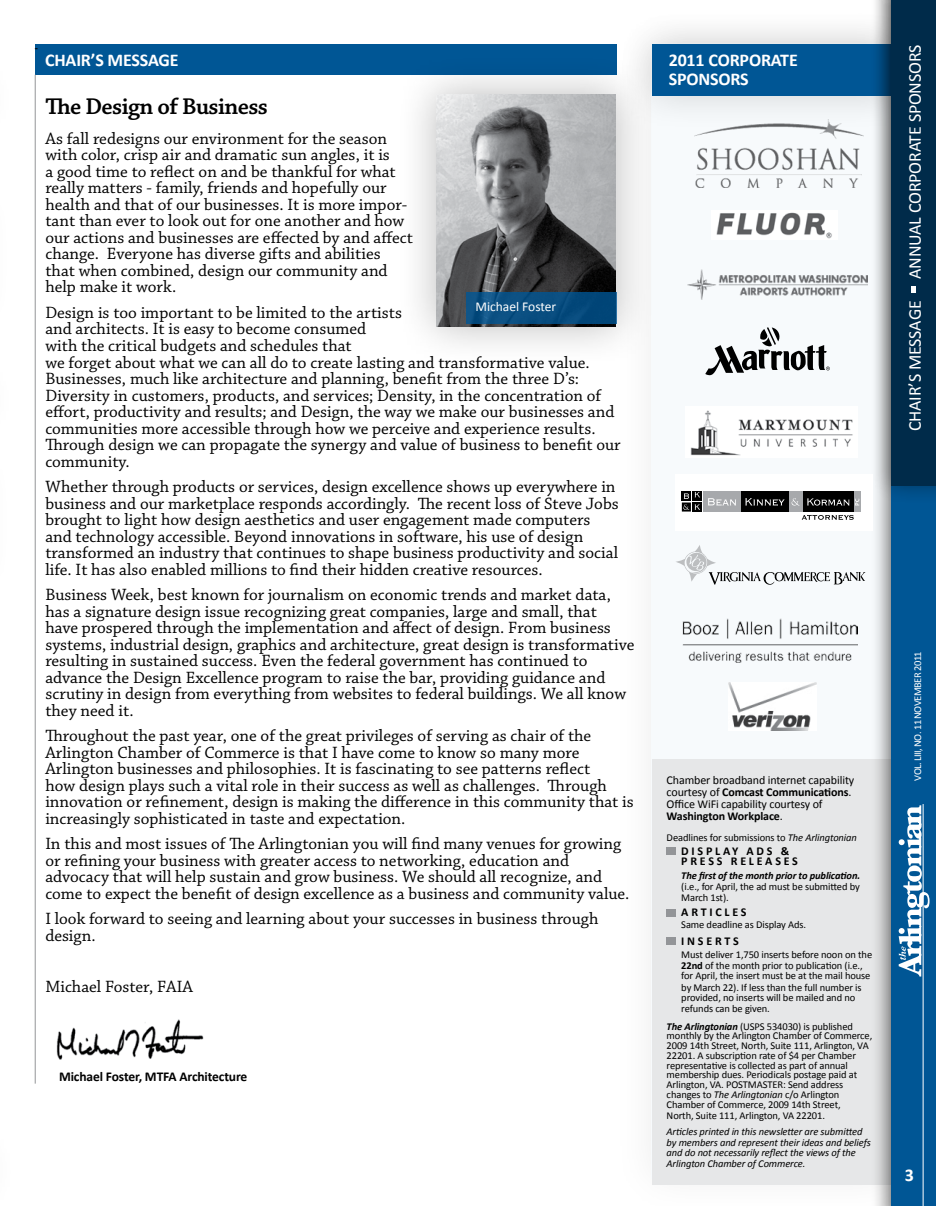
<style>
.page{position:relative;width:936px;height:1206px;background:#fff}
.page>*{position:absolute;margin:0;border:0;box-sizing:border-box;transform-origin:0 0}
.t1{font:600 24px "Chaparral Pro";letter-spacing:-.025em;color:#000}
.t2{font:18px "Calibri";letter-spacing:-.01em;color:#fff}
.t3{font:700 18px/19.5px "Calibri";letter-spacing:-.01em;color:#fff}
.t4{font:17.25px/16.5px "Chaparral Pro";color:#000}
.t5{font:700 13.5px "Calibri";letter-spacing:-.01em;color:#000}
.t6{font:13.5px "Calibri";color:#fff}
.t7{font:12px/12px "Calibri";letter-spacing:-.01em;color:#000}
.t8{font:700 12px/10.5px "Calibri";letter-spacing:.23em;color:#000}
.t9{font:10.5px/9.8px "Calibri";letter-spacing:-.01em;color:#000}
.t10{font:italic 10.5px/10.5px "Calibri";letter-spacing:-.01em;color:#000}
.t11{font:italic 700 10.5px "Calibri";letter-spacing:-.01em;color:#000}
.t12{font:10.5px "Calibri";letter-spacing:-.05em;color:#fff}
.t13{font:700 10.5px "Calibri";color:#000}
.s1{font-weight:700}
.s2{font-style:italic}
.s3{font-weight:700;font-style:italic}
</style>
<div class="page">
<div style="left:650px;top:43px;width:241px;height:1136px;background:#f7fafc"></div>
<div style="left:652px;top:760px;width:259px;height:425px;background:#e6e7e8"></div>
<div style="left:615px;top:8px;width:313px;height:124px;background:#000;opacity:.15"></div>
<div style="left:652px;top:45px;width:240px;height:51px;background:#005695"></div>
<div style="left:35px;top:45px;width:581px;height:30px;background:#005695"></div>
<div style="left:870px;top:0;width:65px;height:1206px;background:#000;opacity:.75"></div>
<div style="left:890px;top:0;width:45px;height:1206px;background:#005695"></div>
<svg style="left:898px;top:805px;width:31px;height:171px"></svg>
<hr style="left:922px;top:804px;width:1px;height:402px;background:#fff">
<div style="left:870px;top:0;width:65px;height:506px;background:#000;opacity:.75"></div>
<div style="left:891px;top:0;width:44px;height:486px;background:#002b4a"></div>
<svg style="left:911px;top:287px;width:4px;height:6px"></svg>
<div style="left:396px;top:54px;width:259px;height:313px;background:#000;opacity:.27"></div>
<img style="left:436px;top:94px;width:179px;height:232px">
<div style="left:466px;top:293px;width:150px;height:31px;background:#094e80"></div>
<div style="left:675px;top:474px;width:197px;height:57px;background:#fff"></div>
<div style="left:703px;top:491px;width:38px;height:21px;background:#a7a9ac"></div>
<div style="left:788px;top:491px;width:15px;height:21px;background:#a7a9ac"></div>
<div style="left:853px;top:491px;width:7px;height:21px;background:#a7a9ac"></div>
<div style="left:681px;top:491px;width:9px;height:10px;background:#000"></div>
<div style="left:741px;top:491px;width:47px;height:21px;background:#000"></div>
<div style="left:802px;top:491px;width:51px;height:21px;background:#000"></div>
<div style="left:692px;top:502px;width:9px;height:10px;background:#000"></div>
<div style="left:692px;top:491px;width:9px;height:10px;background:#000"></div>
<div style="left:681px;top:502px;width:9px;height:10px;background:#000"></div>
<svg style="left:683px;top:492px;width:17px;height:18px"></svg>
<svg style="left:708px;top:498px;width:28px;height:8px"></svg>
<svg style="left:745px;top:498px;width:39px;height:8px"></svg>
<svg style="left:791px;top:498px;width:8px;height:8px"></svg>
<svg style="left:807px;top:498px;width:52px;height:8px"></svg>
<svg style="left:801px;top:515px;width:52px;height:5px"></svg>
<img style="left:716px;top:212px;width:116px;height:27px">
<img style="left:690px;top:410px;width:163px;height:46px">
<svg style="left:705px;top:327px;width:124px;height:48px"></svg>
<div style="left:666px;top:847px;width:9px;height:8px;background:#939598"></div>
<div style="left:666px;top:909px;width:9px;height:7px;background:#939598"></div>
<div style="left:666px;top:937px;width:9px;height:8px;background:#939598"></div>
<svg style="left:676px;top:545px;width:189px;height:40px"></svg>
<img style="left:728px;top:682px;width:88px;height:49px">
<img style="left:687px;top:270px;width:180px;height:29px">
<img style="left:56px;top:1019px;width:148px;height:40px">
<hr style="left:35px;top:75px;width:1px;height:1009px;background:#939598">
<img style="left:682px;top:618px;width:174px;height:44px">
<img style="left:694px;top:120px;width:168px;height:67px">
<p class="t13" style="left:35px;top:42px;width:4px">‑</p>
<p class="t3" style="left:45px;top:50px;width:135px">CHAIR’S MESSAGE</p>
<h1 class="t1" style="left:45px;top:93px;width:224px">The Design of Business</h1>
<p class="t4" style="left:45px;top:131px;width:369px">As fall redesigns our environment for the season with color, crisp air and dramatic sun angles, it is<br>a good time to reflect on and be thankful for what really matters - family, friends and hopefully our health and that of our businesses. It is more impor&shy;tant than ever to look out for one another and how our actions and businesses are effected by and affect change. Everyone has diverse gifts and abilities that when combined, design our community and help make it work.</p>
<p class="t4" style="left:45px;top:305px;width:576px">Design is too important to be limited to the artists<br>and architects. It is easy to become consumed<br>with the critical budgets and schedules that<br>we forget about what we can all do to create lasting and transformative value.<br>Businesses, much like architecture and planning, benefit from the three D’s:<br>Diversity in customers, products, and services; Density, in the concentration of effort, productivity and results; and Design, the way we make our businesses and communities more accessible through how we perceive and experience results.<br>Through design we can propagate the synergy and value of business to benefit our community.</p>
<p class="t4" style="left:45px;top:479px;width:574px">Whether through products or services, design excellence shows up everywhere in business and our marketplace responds accordingly. The recent loss of Steve Jobs brought to light how design aesthetics and user engagement made computers and technology accessible. Beyond innovations in software, his use of design transformed an industry that continues to shape business productivity and social life. It has also enabled millions to find their hidden creative resources.</p>
<p class="t4" style="left:45px;top:587px;width:590px">Business Week, best known for journalism on economic trends and market data, has a signature design issue recognizing great companies, large and small, that<br>have prospered through the implementation and affect of design. From business systems, industrial design, graphics and architecture, great design is transformative resulting in sustained success. Even the federal government has continued to advance the Design Excellence program to raise the bar, providing guidance and scrutiny in design from everything from websites to federal buildings. We all know they need it.</p>
<p class="t4" style="left:45px;top:728px;width:589px">Throughout the past year, one of the great privileges of serving as chair of the Arlington Chamber of Commerce is that I have come to know so many more Arlington businesses and philosophies. It is fascinating to see patterns reflect<br>how design plays such a vital role in their success as well as challenges. Through innovation or refinement, design is making the difference in this community that is increasingly sophisticated in taste and expectation.</p>
<p class="t4" style="left:45px;top:836px;width:585px">In this and most issues of The Arlingtonian you will find many venues for growing or refining your business with greater access to networking, education and advocacy that will help sustain and grow business. We should all recognize, and come to expect the benefit of design excellence as a business and community value.</p>
<p class="t4" style="left:45px;top:911px;width:554px">I look forward to seeing and learning about your successes in business through design.</p>
<p class="t4" style="left:45px;top:979px;width:149px">Michael Foster, FAIA</p>
<p class="t6" style="left:475px;top:298px;width:82px">Michael Foster</p>
<p class="t5" style="left:59px;top:1068px;width:190px">Michael Foster, MTFA Architecture</p>
<p class="t3" style="left:668px;top:50px;width:131px">2011 CORPORATE<br>SPONSORS</p>
<p class="t7" style="left:666px;top:774px;width:189px">Chamber broadband internet capability courtesy of <span class="s1">Comcast Communications</span>.<br>Office WiFi capability courtesy of <span class="s1">Washington Workplace</span>.</p>
<p class="t9" style="left:666px;top:833px;width:192px">Deadlines for submissions to <span class="s2">The Arlingtonian</span></p>
<p class="t8" style="left:681px;top:846px;width:118px">DISPLAY ADS &amp;<br>PRESS RELEASES</p>
<p class="t11" style="left:681px;top:869px;width:180px">The first of the month prior to publication.</p>
<p class="t9" style="left:681px;top:881px;width:180px;line-height:11.2px">(i.e., for April, the ad must be submitted by<br>March 1st).</p>
<p class="t8" style="left:681px;top:907px;width:67px">ARTICLES</p>
<p class="t9" style="left:681px;top:920px;width:126px">Same deadline as Display Ads.</p>
<p class="t8" style="left:681px;top:936px;width:59px">INSERTS</p>
<p class="t9" style="left:681px;top:950px;width:192px;line-height:10.8px">Must deliver 1,750 inserts before noon on the <span class="s1">22nd</span> of the month prior to publication (i.e., for April, the insert must be at the mail house by March 22). If less than the full number is provided, no inserts will be mailed and no refunds can be given.</p>
<p class="t9" style="left:666px;top:1021px;width:207px"><span class="s3">The Arlingtonian</span> (USPS 534030) is published monthly by the Arlington Chamber of Commerce, 2009 14th Street, North, Suite 111, Arlington, VA 22201. A subscription rate of $4 per Chamber representative is collected as part of annual membership dues. Periodicals postage paid at Arlington, VA. POSTMASTER: Send address changes to <span class="s2">The Arlingtonian</span> c/o Arlington Chamber of Commerce, 2009 14th Street,</p>
<p class="t9" style="left:666px;top:1111px;width:160px">North, Suite 111, Arlington, VA 22201.</p>
<p class="t10" style="left:666px;top:1126px;width:206px">Articles printed in this newsletter are submitted by members and represent their ideas and beliefs and do not necessarily reflect the views of the Arlington Chamber of Commerce.</p>
<p class="t2" style="left:903px;top:431px;width:388px;rotate:-90deg">CHAIR’S MESSAGE ANNUAL CORPORATE SPONSORS</p>
<p class="t12" style="left:910px;top:780px;width:131px;rotate:-90deg">VOL. LIII, NO. 11 NOVEMBER 2011</p>
<p class="t3" style="left:904px;top:1165px;width:11px">3</p>
</div>
